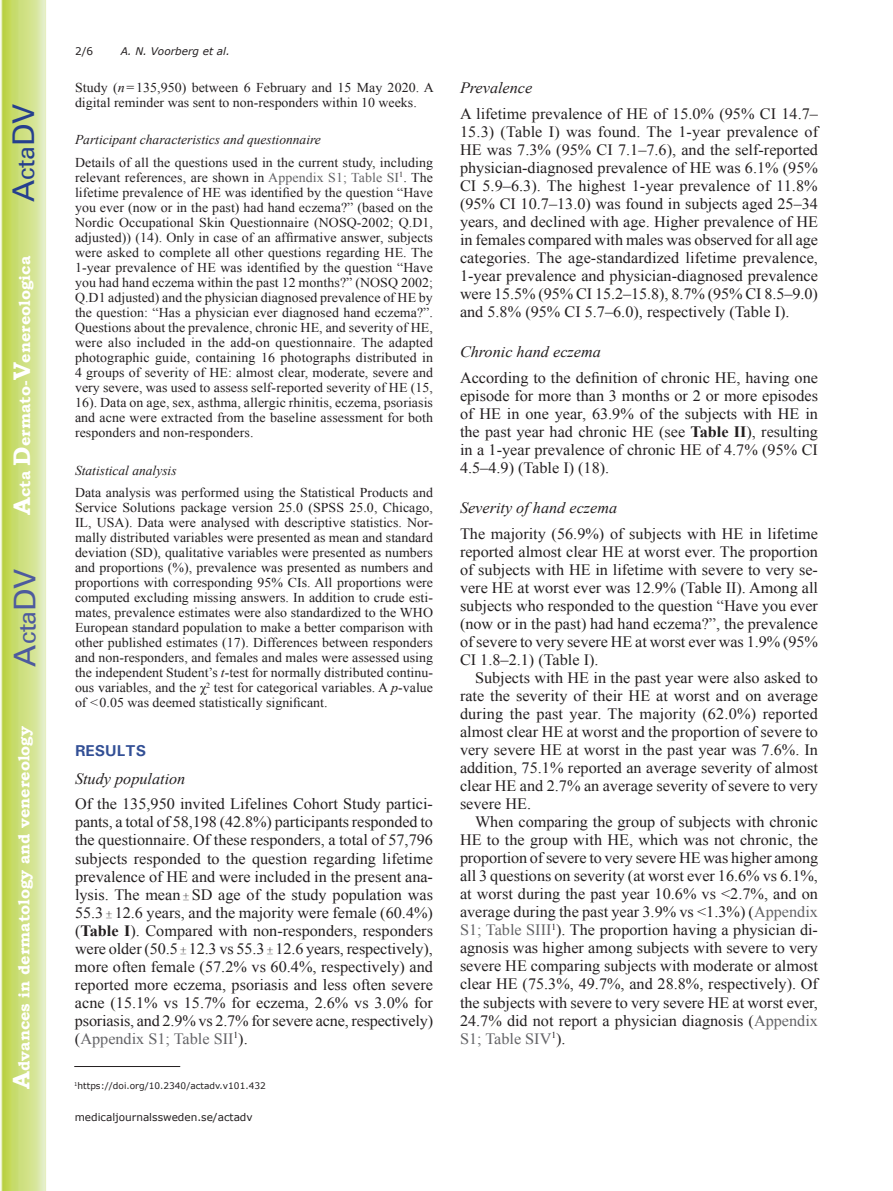
<style>
.page{position:relative;width:893px;height:1191px;background:#fff}
.page>*{position:absolute;margin:0;border:0;box-sizing:border-box;transform-origin:0 0}
.t1{font:30px "Univers";color:#4d5a9e}
.t2{font:30px "Univers";color:#253f8e}
.t3{font:15.75px/18px "Times New Roman";color:#231f20;text-align:justify}
.t4{font:italic 15.75px "Times New Roman";color:#231f20}
.t5{font:700 15.75px "Bookman Old Style";color:#fff}
.t6{font:700 15.75px "Univers";color:#324f95}
.t7{font:13.5px/15px "Times New Roman";color:#231f20;text-align:justify}
.t8{font:italic 13.5px "Times New Roman";color:#231f20}
.t9{font:10.5px "Verdana";color:#231f20}
.t10{font:italic 10.5px "Verdana";color:#231f20}
.t11{font:9px "Verdana";color:#231f20}
.s1{font-size:24px}
.s2{font-style:italic}
.s3{color:#636366}
.s4{font-family:"Perpetua";font-size:10.5px}
.s5{font-weight:700}
</style>
<div class="page">
<svg style="left:1px;top:0;width:45px;height:1191px;background:#cfe084"></svg>
<hr style="left:74px;top:1066px;width:106px;height:1px;background:#231f20">
<h1 class="t2" style="left:6px;top:202px;width:100px;rotate:-90deg">A<span class="s1">cta</span>DV</h1>
<p class="t5" style="left:15px;top:515px;width:260px;rotate:-90deg"><span class="s1">A</span>cta <span class="s1">D</span>ermato-<span class="s1">V</span>enereologica</p>
<h1 class="t1" style="left:7px;top:666px;width:100px;rotate:-90deg">A<span class="s1">cta</span>DV</h1>
<p class="t5" style="left:15px;top:1088px;width:364px;rotate:-90deg"><span class="s1">A</span>dvances in dermatology and venereology</p>
<p class="t9" style="left:75px;top:44px;width:20px">2/6</p>
<p class="t10" style="left:121px;top:44px;width:111px">A. N. Voorberg et al.</p>
<p class="t7" style="left:75px;top:80px;width:360px">Study (<span class="s2">n</span>=135,950) between 6 February and 15 May 2020. A digital reminder was sent to non-responders within 10 weeks.</p>
<p class="t8" style="left:75px;top:131px;width:247px">Participant characteristics and questionnaire</p>
<p class="t7" style="left:75px;top:155px;width:360px">Details of all the questions used in the current study, including relevant references, are shown in <span class="s3">Appendix S1; Table SI</span><sup>1</sup>. The lifetime prevalence of HE was identified by the question “Have you ever (now or in the past) had hand eczema?” (based on the Nordic Occupational Skin Questionnaire (NOSQ-2002; Q.D1, adjusted)) (14). Only in case of an affirmative answer, subjects were asked to complete all other questions regarding HE. The 1-year prevalence of HE was identified by the question “Have you had hand eczema within the past 12 months?” (NOSQ 2002; Q.D1 adjusted) and the physician diagnosed prevalence of HE by the question: “Has a physician ever diagnosed hand eczema?”.<br>Questions about the prevalence, chronic HE, and severity of HE, were also included in the add-on questionnaire. The adapted photographic guide, containing 16 photographs distributed in 4 groups of severity of HE: almost clear, moderate, severe and very severe, was used to assess self-reported severity of HE (15, 16). Data on age, sex, asthma, allergic rhinitis, eczema, psoriasis and acne were extracted from the baseline assessment for both responders and non-responders.</p>
<p class="t8" style="left:75px;top:461px;width:103px">Statistical analysis</p>
<p class="t7" style="left:75px;top:485px;width:360px">Data analysis was performed using the Statistical Products and Service Solutions package version 25.0 (SPSS 25.0, Chicago, IL, USA). Data were analysed with descriptive statistics. Nor&shy;mally distributed variables were presented as mean and standard deviation (SD), qualitative variables were presented as numbers and proportions (%), prevalence was presented as numbers and proportions with corresponding 95% CIs. All proportions were computed excluding missing answers. In addition to crude esti&shy;mates, prevalence estimates were also standardized to the WHO European standard population to make a better comparison with other published estimates (17). Differences between responders and non-responders, and females and males were assessed using the independent Student’s <span class="s2">t</span>-test for normally distributed continu&shy;ous variables, and the χ<sup>2</sup> test for categorical variables. A <span class="s2">p</span>-value of &lt;0.05 was deemed statistically significant.</p>
<p class="t6" style="left:75px;top:740px;width:73px">RESULTS</p>
<p class="t4" style="left:75px;top:768px;width:112px">Study population</p>
<p class="t3" style="left:75px;top:795px;width:360px">Of the 135,950 invited Lifelines Cohort Study partici&shy;pants, a total of 58,198 (42.8%) participants responded to the questionnaire. Of these responders, a total of 57,796 subjects responded to the question regarding lifetime prevalence of HE and were included in the present ana&shy;lysis. The mean <span class="s4">±</span> SD age of the study population was 55.3 <span class="s4">±</span> 12.6 years, and the majority were female (60.4%) (<span class="s5">Table I</span>). Compared with non-responders, responders were older (50.5 <span class="s4">±</span> 12.3 vs 55.3 <span class="s4">±</span> 12.6 years, respectively), more often female (57.2% vs 60.4%, respectively) and reported more eczema, psoriasis and less often severe acne (15.1% vs 15.7% for eczema, 2.6% vs 3.0% for psoriasis, and 2.9% vs 2.7% for severe acne, respectively) (<span class="s3">Appendix S1; Table SII</span><sup>1</sup>).</p>
<p class="t11" style="left:74px;top:1080px;width:193px"><sup>1</sup>https://doi.org/10.2340/actadv.v101.432</p>
<p class="t9" style="left:75px;top:1110px;width:180px">medicaljournalssweden.se/actadv</p>
<p class="t4" style="left:460px;top:77px;width:74px">Prevalence</p>
<p class="t3" style="left:460px;top:104px;width:360px">A lifetime prevalence of HE of 15.0% (95% CI 14.7– 15.3) (Table I) was found. The 1-year prevalence of HE was 7.3% (95% CI 7.1–7.6), and the self-reported physician-diagnosed prevalence of HE was 6.1% (95% CI 5.9–6.3). The highest 1-year prevalence of 11.8% (95% CI 10.7–13.0) was found in subjects aged 25–34 years, and declined with age. Higher prevalence of HE in females compared with males was observed for all age categories. The age-standardized lifetime prevalence, 1-year prevalence and physician-diagnosed prevalence were 15.5% (95% CI 15.2–15.8), 8.7% (95% CI 8.5–9.0) and 5.8% (95% CI 5.7–6.0), respectively (Table I).</p>
<p class="t4" style="left:460px;top:341px;width:142px">Chronic hand eczema</p>
<p class="t3" style="left:460px;top:368px;width:360px">According to the definition of chronic HE, having one episode for more than 3 months or 2 or more episodes of HE in one year, 63.9% of the subjects with HE in the past year had chronic HE (see <span class="s5">Table II</span>), resulting in a 1-year prevalence of chronic HE of 4.7% (95% CI 4.5–4.9) (Table I) (18).</p>
<p class="t4" style="left:460px;top:497px;width:159px">Severity of hand eczema</p>
<p class="t3" style="left:460px;top:524px;width:360px">The majority (56.9%) of subjects with HE in lifetime reported almost clear HE at worst ever. The proportion of subjects with HE in lifetime with severe to very se&shy;vere HE at worst ever was 12.9% (Table II). Among all subjects who responded to the question “Have you ever (now or in the past) had hand eczema?”, the prevalence of severe to very severe HE at worst ever was 1.9% (95% CI 1.8–2.1) (Table I).</p>
<p class="t3" style="left:460px;top:668px;width:360px;text-indent:15px">Subjects with HE in the past year were also asked to rate the severity of their HE at worst and on average during the past year. The majority (62.0%) reported almost clear HE at worst and the proportion of severe to very severe HE at worst in the past year was 7.6%. In addition, 75.1% reported an average severity of almost clear HE and 2.7% an average severity of severe to very severe HE.</p>
<p class="t3" style="left:460px;top:812px;width:360px;text-indent:15px">When comparing the group of subjects with chronic HE to the group with HE, which was not chronic, the proportion of severe to very severe HE was higher among all 3 questions on severity (at worst ever 16.6% vs 6.1%, at worst during the past year 10.6% vs &lt;2.7%, and on average during the past year 3.9% vs &lt;1.3%) (<span class="s3">Appendix S1; Table SIII</span><sup>1</sup>). The proportion having a physician di&shy;agnosis was higher among subjects with severe to very severe HE comparing subjects with moderate or almost clear HE (75.3%, 49.7%, and 28.8%, respectively). Of the subjects with severe to very severe HE at worst ever, 24.7% did not report a physician diagnosis (<span class="s3">Appendix S1; Table SIV</span><sup>1</sup>).</p>
</div>
